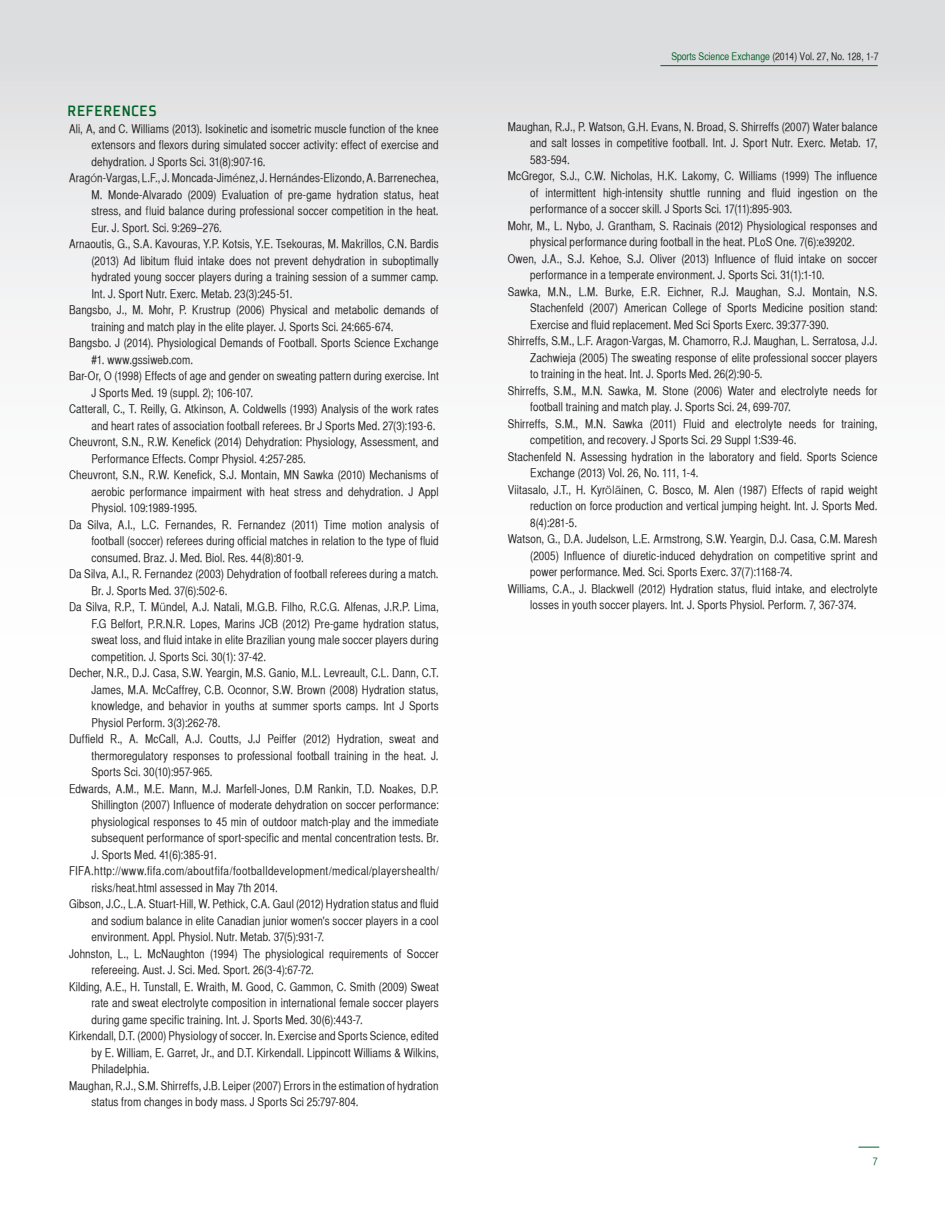
<style>
.page{position:relative;width:945px;height:1215px;background:#fff}
.page>*{position:absolute;margin:0;border:0;box-sizing:border-box;transform-origin:0 0}
.Headings{font:500 16.5px "Plexes Pro";letter-spacing:.025em;color:#016226}
.t1{font:12px/16.5px "Helvetica CY Plain";letter-spacing:.015em;color:#231f20;text-align:justify}
.t2{font:12px/16.5px "Helvetica CY Plain";letter-spacing:.035em;color:#231f20}
.t3{font:10.5px "Helvetica CY Plain";color:#231f20}
.t4{font:10.5px "Helvetica CY Plain";color:#016226}
.s1{font-family:"Helvetica";font-weight:300}
.s2{color:#016226}
</style>
<div class="page">
<div style="left:0;top:0;width:944px;height:1215px;background:linear-gradient(to bottom,#e8e8e9,#fff)"></div>
<hr style="left:660px;top:65px;width:218px;height:1px;background:#016226">
<svg style="left:858px;top:1147px;width:21px;height:1px"></svg>
<p class="Headings" style="left:68px;top:101px;width:91px">REFERENCES</p>
<p class="t1" style="left:91px;top:120px;width:349px;text-indent:-22px">Ali, A, and C. Williams (2013). Isokinetic and isometric muscle function of the knee extensors and flexors during simulated soccer activity: effect of exercise and dehydration. J Sports Sci. 31(8):907-16.</p>
<p class="t1" style="left:91px;top:170px;width:349px;text-indent:-22px">Arag<span class="s1">ó</span>n-Vargas, L.F., J. Moncada-Jim<span class="s1">é</span>nez, J. Hern<span class="s1">á</span>ndes-Elizondo, A. Barrenechea, M. Monde-Alvarado (2009) Evaluation of pre-game hydration status, heat stress, and <span class="s1">fl</span>uid balance during professional soccer competition in the heat.<br>Eur. J. Sport. Sci. 9:269–276.</p>
<p class="t1" style="left:91px;top:236px;width:349px;text-indent:-22px">Arnaoutis, G., S.A. Kavouras, Y.P. Kotsis, Y.E. Tsekouras, M. Makrillos, C.N. Bardis (2013) Ad libitum fluid intake does not prevent dehydration in suboptimally hydrated young soccer players during a training session of a summer camp.<br>Int. J. Sport Nutr. Exerc. Metab. 23(3):245-51.</p>
<p class="t1" style="left:91px;top:302px;width:349px;text-indent:-22px">Bangsbo, J., M. Mohr, P. Krustrup (2006) Physical and metabolic demands of training and match play in the elite player. J. Sports Sci. 24:665-674.</p>
<p class="t1" style="left:91px;top:335px;width:349px;text-indent:-22px">Bangsbo. J (2014). Physiological Demands of Football. Sports Science Exchange #1. www.gssiweb.com.</p>
<p class="t1" style="left:91px;top:368px;width:349px;text-indent:-22px">Bar-Or, O (1998) Effects of age and gender on sweating pattern during exercise. Int<br>J Sports Med. 19 (suppl. 2); 106-107.</p>
<p class="t1" style="left:69px;top:401px;width:371px;text-align:right">Catterall, C., T. Reilly, G. Atkinson, A. Coldwells (1993) Analysis of the work rates and heart rates of association football referees. Br J Sports Med. 27(3):193-6.</p>
<p class="t1" style="left:91px;top:434px;width:349px;text-indent:-22px">Cheuvront, S.N., R.W. Kenefick (2014) Dehydration: Physiology, Assessment, and<br>Performance Effects. Compr Physiol. 4:257-285.</p>
<p class="t1" style="left:91px;top:467px;width:349px;text-indent:-22px">Cheuvront, S.N., R.W. Kenefick, S.J. Montain, MN Sawka (2010) Mechanisms of aerobic performance impairment with heat stress and dehydration. J Appl Physiol. 109:1989-1995.</p>
<p class="t1" style="left:91px;top:516px;width:349px;text-indent:-22px">Da Silva, A.I., L.C. Fernandes, R. Fernandez (2011) Time motion analysis of football (soccer) referees during official matches in relation to the type of fluid consumed. Braz. J. Med. Biol. Res. 44(8):801-9.</p>
<p class="t1" style="left:91px;top:566px;width:349px;text-indent:-22px">Da Silva, A.I., R. Fernandez (2003) Dehydration of football referees during a match.<br>Br. J. Sports Med. 37(6):502-6.</p>
<p class="t1" style="left:91px;top:599px;width:349px;text-indent:-22px">Da Silva, R.P., T. M<span class="s1">ü</span>ndel, A.J. Natali, M.G.B. Filho, R.C.G. Alfenas, J.R.P. Lima, F.G Belfort, P.R.N.R. Lopes, Marins JCB (2012) Pre-game hydration status, sweat loss, and fluid intake in elite Brazilian young male soccer players during competition. J. Sports Sci. 30(1): 37-42.</p>
<p class="t1" style="left:91px;top:665px;width:349px;text-indent:-22px">Decher, N.R., D.J. Casa, S.W. Yeargin, M.S. Ganio, M.L. Levreault, C.L. Dann, C.T.<br>James, M.A. McCaffrey, C.B. Oconnor, S.W. Brown (2008) Hydration status, knowledge, and behavior in youths at summer sports camps. Int J Sports Physiol Perform. 3(3):262-78.</p>
<p class="t1" style="left:91px;top:731px;width:349px;text-indent:-22px">Duffield R., A. McCall, A.J. Coutts, J.J Peiffer (2012) Hydration, sweat and thermoregulatory responses to professional football training in the heat. J.<br>Sports Sci. 30(10):957-965.</p>
<p class="t1" style="left:91px;top:780px;width:349px;text-indent:-22px">Edwards, A.M., M.E. Mann, M.J. Marfell-Jones, D.M Rankin, T.D. Noakes, D.P.<br>Shillington (2007) Influence of moderate dehydration on soccer performance: physiological responses to 45 min of outdoor match-play and the immediate subsequent performance of sport-specific and mental concentration tests. Br.<br>J. Sports Med. 41(6):385-91.</p>
<p class="t2" style="left:91px;top:863px;width:349px;text-indent:-22px">FIFA.http://www.fifa.com/aboutfifa/footballdevelopment/medical/playershealth/ risks/heat.html assessed in May 7th 2014.</p>
<p class="t1" style="left:91px;top:896px;width:349px;text-indent:-22px">Gibson, J.C., L.A. Stuart-Hill, W. Pethick, C.A. Gaul (2012) Hydration status and fluid and sodium balance in elite Canadian junior women's soccer players in a cool environment. Appl. Physiol. Nutr. Metab. 37(5):931-7.</p>
<p class="t1" style="left:91px;top:945px;width:349px;text-indent:-22px">Johnston, L., L. McNaughton (1994) The physiological requirements of Soccer refereeing. Aust. J. Sci. Med. Sport. 26(3-4):67-72.</p>
<p class="t1" style="left:91px;top:978px;width:349px;text-indent:-22px">Kilding, A.E., H. Tunstall, E. Wraith, M. Good, C. Gammon, C. Smith (2009) Sweat rate and sweat electrolyte composition in international female soccer players during game specific training. Int. J. Sports Med. 30(6):443-7.</p>
<p class="t1" style="left:91px;top:1028px;width:349px;text-indent:-22px">Kirkendall, D.T. (2000) Physiology of soccer. In. Exercise and Sports Science, edited by E. William, E. Garret, Jr., and D.T. Kirkendall. Lippincott Williams &amp; Wilkins, Philadelphia.</p>
<p class="t1" style="left:91px;top:1077px;width:349px;text-indent:-22px">Maughan, R.J., S.M. Shirreffs, J.B. Leiper (2007) Errors in the estimation of hydration status from changes in body mass. J Sports Sci 25:797-804.</p>
<p class="t3" style="left:671px;top:50px;width:209px"><span class="s2">Sports Science Exchange</span> (2014) Vol. 27, No. 128, 1-7</p>
<p class="t1" style="left:530px;top:118px;width:349px;text-indent:-22px">Maughan, R.J., P. Watson, G.H. Evans, N. Broad, S. Shirreffs (2007) Water balance and salt losses in competitive football. Int. J. Sport Nutr. Exerc. Metab. 17, 583-594.</p>
<p class="t1" style="left:530px;top:168px;width:349px;text-indent:-22px">McGregor, S.J., C.W. Nicholas, H.K. Lakomy, C. Williams (1999) The influence of intermittent high-intensity shuttle running and fluid ingestion on the performance of a soccer skill. J Sports Sci. 17(11):895-903.</p>
<p class="t1" style="left:508px;top:217px;width:371px;text-align:center">Mohr, M., L. Nybo, J. Grantham, S. Racinais (2012) Physiological responses and physical performance during football in the heat. PLoS One. 7(6):e39202.</p>
<p class="t1" style="left:530px;top:250px;width:349px;text-indent:-22px">Owen, J.A., S.J. Kehoe, S.J. Oliver (2013) Influence of fluid intake on soccer performance in a temperate environment. J. Sports Sci. 31(1):1-10.</p>
<p class="t1" style="left:530px;top:283px;width:349px;text-indent:-22px">Sawka, M.N., L.M. Burke, E.R. Eichner, R.J. Maughan, S.J. Montain, N.S.<br>Stachenfeld (2007) American College of Sports Medicine position stand:<br>Exercise and fluid replacement. Med Sci Sports Exerc. 39:377-390.</p>
<p class="t1" style="left:530px;top:333px;width:349px;text-indent:-22px">Shirreffs, S.M., L.F. Aragon-Vargas, M. Chamorro, R.J. Maughan, L. Serratosa, J.J.<br>Zachwieja (2005) The sweating response of elite professional soccer players to training in the heat. Int. J. Sports Med. 26(2):90-5.</p>
<p class="t1" style="left:530px;top:382px;width:349px;text-indent:-22px">Shirreffs, S.M., M.N. Sawka, M. Stone (2006) Water and electrolyte needs for football training and match play. J. Sports Sci. 24, 699-707.</p>
<p class="t1" style="left:530px;top:415px;width:349px;text-indent:-22px">Shirreffs, S.M., M.N. Sawka (2011) Fluid and electrolyte needs for training, competition, and recovery. J Sports Sci. 29 Suppl 1:S39-46.</p>
<p class="t1" style="left:530px;top:448px;width:349px;text-indent:-22px">Stachenfeld N. Assessing hydration in the laboratory and field. Sports Science<br>Exchange (2013) Vol. 26, No. 111, 1-4.</p>
<p class="t1" style="left:530px;top:481px;width:349px;text-indent:-22px">Viitasalo, J.T., H. Kyr<span class="s1">ölä</span>inen, C. Bosco, M. Alen (1987) Effects of rapid weight reduction on force production and vertical jumping height. Int. J. Sports Med.<br>8(4):281-5.</p>
<p class="t1" style="left:530px;top:531px;width:349px;text-indent:-22px">Watson, G., D.A. Judelson, L.E. Armstrong, S.W. Yeargin, D.J. Casa, C.M. Maresh (2005) Influence of diuretic-induced dehydration on competitive sprint and power performance. Med. Sci. Sports Exerc. 37(7):1168-74.</p>
<p class="t1" style="left:508px;top:580px;width:371px;text-align:center">Williams, C.A., J. Blackwell (2012) Hydration status, fluid intake, and electrolyte losses in youth soccer players. Int. J. Sports Physiol. Perform. 7, 367-374.</p>
<p class="t4" style="left:873px;top:1156px;width:6px">7</p>
</div>
